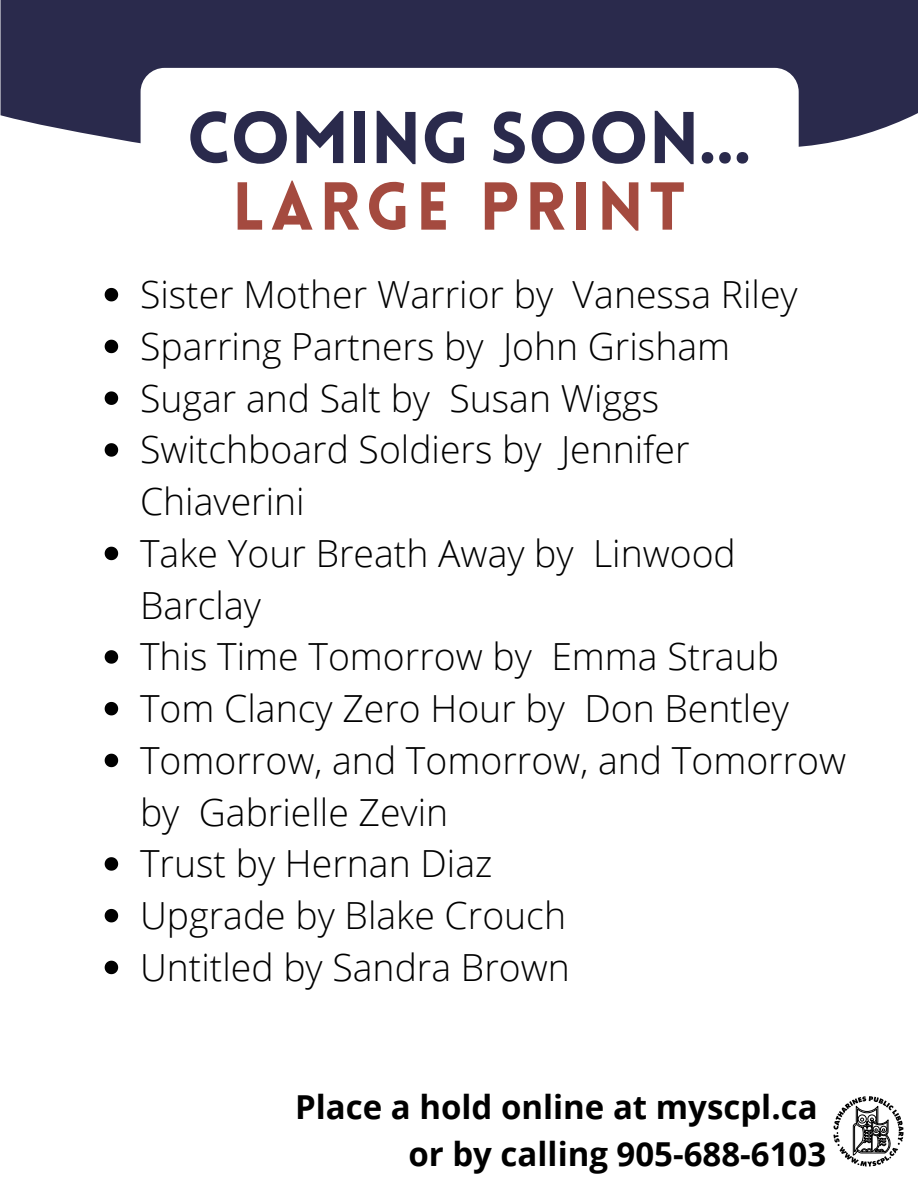
<style>
.page{position:relative;width:918px;height:1188px;background:#fff}
.page>*{position:absolute;margin:0;border:0;box-sizing:border-box;transform-origin:0 0}
.t1{font:900 71.55px "Lovelo";color:#2a2a4c}
.t2{font:900 66.3px "Lovelo";letter-spacing:.085em;color:#a44a3f}
.t3{font:300 37.35px/51.8px "Open Sans";color:#000}
.t4{font:700 33px "Open Sans";color:#000}
</style>
<div class="page">
<div style="left:1px;top:0;width:917px;height:147px;background:#2a2a4c"></div>
<div style="left:141px;top:68px;width:658px;height:238px;background:#fff;border-radius:24px"></div>
<svg style="left:833px;top:1096px;width:71px;height:71px"></svg>
<svg style="left:105px;top:288px;width:13px;height:13px"></svg>
<svg style="left:105px;top:340px;width:13px;height:13px"></svg>
<svg style="left:105px;top:391px;width:13px;height:14px"></svg>
<svg style="left:105px;top:443px;width:13px;height:14px"></svg>
<svg style="left:105px;top:547px;width:13px;height:13px"></svg>
<svg style="left:105px;top:650px;width:13px;height:14px"></svg>
<svg style="left:105px;top:702px;width:13px;height:13px"></svg>
<svg style="left:105px;top:754px;width:13px;height:13px"></svg>
<svg style="left:105px;top:857px;width:13px;height:14px"></svg>
<svg style="left:105px;top:909px;width:13px;height:13px"></svg>
<svg style="left:105px;top:961px;width:13px;height:13px"></svg>
<p class="t1" style="left:187px;top:109px;width:566px">COMING SOON...</p>
<p class="t2" style="left:232px;top:180px;width:455px">LARGE PRINT</p>
<p class="t3" style="left:140px;top:268px;width:659px">Sister Mother Warrior by Vanessa Riley</p>
<p class="t3" style="left:140px;top:320px;width:592px">Sparring Partners by John Grisham</p>
<p class="t3" style="left:140px;top:371px;width:521px">Sugar and Salt by Susan Wiggs</p>
<p class="t3" style="left:140px;top:423px;width:551px">Switchboard Soldiers by Jennifer<br>Chiaverini</p>
<p class="t3" style="left:140px;top:527px;width:597px">Take Your Breath Away by Linwood<br>Barclay</p>
<p class="t3" style="left:140px;top:630px;width:640px">This Time Tomorrow by Emma Straub</p>
<p class="t3" style="left:140px;top:682px;width:650px">Tom Clancy Zero Hour by Don Bentley</p>
<p class="t3" style="left:140px;top:734px;width:708px">Tomorrow, and Tomorrow, and Tomorrow by Gabrielle Zevin</p>
<p class="t3" style="left:140px;top:837px;width:354px">Trust by Hernan Diaz</p>
<p class="t3" style="left:140px;top:889px;width:428px">Upgrade by Blake Crouch</p>
<p class="t3" style="left:140px;top:941px;width:431px">Untitled by Sandra Brown</p>
<p class="t4" style="left:295px;top:1084px;width:524px">Place a hold online at myscpl.ca</p>
<p class="t4" style="left:408px;top:1130px;width:419px">or by calling 905-688-6103</p>
</div>
